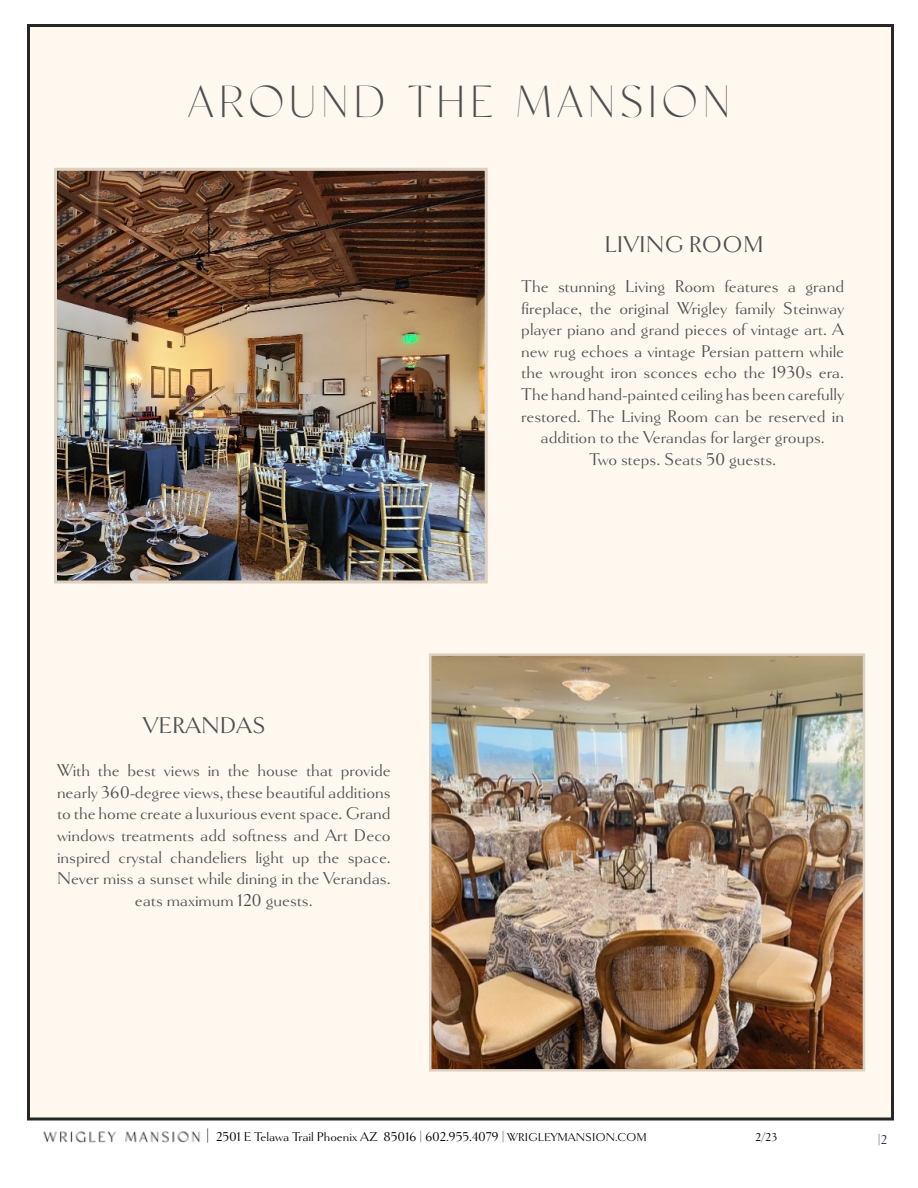
<style>
.page{position:relative;width:918px;height:1188px;background:#fff}
.page>*{position:absolute;margin:0;border:0;box-sizing:border-box;transform-origin:0 0}
.t1{font:45px "Classico";letter-spacing:.1em;color:#4e4f51}
.t2{font:24px "Goldenbook";color:#4e4f51}
.t3{font:18px/21.6px "Goldenbook";color:#4e4f51;text-align:center}
.t4{font:13.5px "Goldenbook";color:#000}
.t5{font:13.5px "Goldenbook";color:#000101}
.t6{font:12px "Goldenbook";color:#000}
.s1{font-weight:700;font-size:16.5px}
.s2{font-size:12px;color:#000101}
.s3{color:#222d65}
</style>
<div class="page">
<img style="left:36px;top:1120px;width:171px;height:23px">
<div style="left:27px;top:24px;width:867px;height:1096px;background:#fff8ef;border:3px solid #282727"></div>
<img style="left:433px;top:657px;width:428px;height:411px">
<div style="left:429px;top:653px;width:436px;height:419px;border:3px solid #ddd0c1"></div>
<img style="left:58px;top:172px;width:426px;height:408px">
<div style="left:54px;top:168px;width:434px;height:416px;border:3px solid #ddd0c1"></div>
<h1 class="t1" style="left:188px;top:75px;width:544px">AROUND THE MANSION</h1>
<h2 class="t2" style="left:604px;top:230px;width:161px">LIVING ROOM</h2>
<h2 class="t2" style="left:143px;top:712px;width:125px">VERANDAS</h2>
<p class="t3" style="left:57px;top:760px;width:335px">With the best views in the house that provide nearly 360-degree views, these beautiful additions to the home create a luxurious event space. Grand windows treatments add softness and Art Deco inspired crystal chandeliers light up the space.<br>Never miss a sunset while dining in the Verandas. eats maximum 120 guests.</p>
<p class="t3" style="left:521px;top:276px;width:324px">The stunning Living Room features a grand fireplace, the original Wrigley family Steinway player piano and grand pieces of vintage art. A new rug echoes a vintage Persian pattern while the wrought iron sconces echo the 1930s era.<br>The hand hand-painted ceiling has been carefully restored. The Living Room can be reserved in addition to the Verandas for larger groups.<br>Two steps. Seats 50 guests.</p>
<p class="t4" style="left:206px;top:1129px;width:442px"><span class="s1">|</span> 2501 E Telawa Trail Phoenix AZ 85016 | 602.955.4079 | <span class="s2">WRIGLEYMANSION.COM</span></p>
<p class="t5" style="left:878px;top:1132px;width:11px">|<span class="s3">2</span></p>
<p class="t6" style="left:755px;top:1130px;width:24px">2/23</p>
</div>
